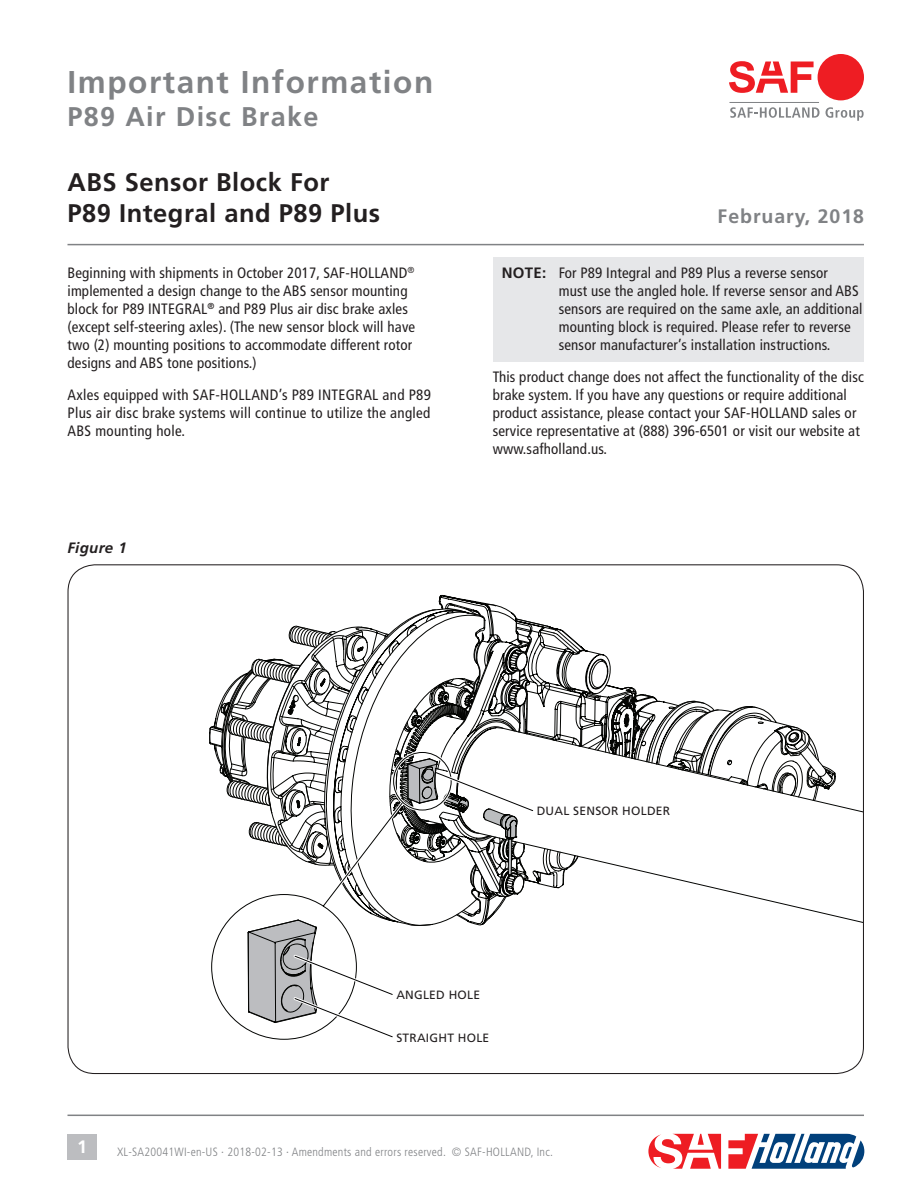
<style>
.page{position:relative;width:918px;height:1188px;background:#fff}
.page>*{position:absolute;margin:0;border:0;box-sizing:border-box;transform-origin:0 0}
._4_Product_Line{font:700 31.5px "Frutiger LT Std";letter-spacing:.05em;color:#808285}
._4_Product_Line-2{font:700 27px "Frutiger LT Std";letter-spacing:.05em;color:#808285}
._5_Document_Title{font:700 25.5px/30.6px "Frutiger LT Std";letter-spacing:.02em;color:#231f20}
._4_Product_Line-3{font:700 19.5px "Frutiger LT Std";letter-spacing:.05em;color:#808285}
._15_Graphic_Callouts{font:700 18px "Frutiger LT Std";color:#fff}
._9_Body_Copy{font:condensed 15px/18px "Frutiger LT Std";letter-spacing:.01em;color:#231f20}
._10_Notes_Copy{font:condensed 15px/18px "Frutiger LT Std";letter-spacing:.01em;color:#231f20}
._15_Figure_Number_Ab{font:italic 700 15px "Frutiger LT Std";letter-spacing:.02em;color:#231f20}
._1_Foot_Doc_Number_D{font:300 condensed 12px "Frutiger LT Std";letter-spacing:.02em;color:#808285}
._16_Graphic_Callouts{font:12px "Frutiger LT Std";letter-spacing:.02em;color:#231f20}
.s1{font-weight:700;font-stretch:normal}
</style>
<div class="page">
<div style="left:493px;top:258px;width:370px;height:104px;background:#e6e7e9"></div>
<svg style="left:730px;top:107px;width:90px;height:11px"></svg>
<svg style="left:826px;top:107px;width:38px;height:14px"></svg>
<hr style="left:729px;top:102px;width:90px;height:1px;background:#808285">
<div style="left:818px;top:54px;width:46px;height:46px;background:#ee1d23;border-radius:50%"></div>
<svg style="left:729px;top:61px;width:85px;height:32px"></svg>
<hr style="left:68px;top:244px;width:796px;height:1px;background:#808285">
<hr style="left:68px;top:1115px;width:796px;height:1px;background:#808285">
<svg style="left:648px;top:1133px;width:216px;height:36px"></svg>
<div style="left:68px;top:1134px;width:29px;height:25px;background:#bcbdc0"></div>
<svg style="left:209px;top:594px;width:627px;height:480px"></svg>
<p class="_4_Product_Line" style="left:68px;top:64px;width:367px">Important Information</p>
<p class="_4_Product_Line-2" style="left:68px;top:100px;width:253px">P89 Air Disc Brake</p>
<p class="_5_Document_Title" style="left:67px;top:167px;width:314px">ABS Sensor Block For<br>P89 Integral and P89 Plus</p>
<p class="_9_Body_Copy" style="left:68px;top:264px;width:349px">Beginning with shipments in October 2017, SAF-HOLLAND<sup>® </sup>implemented a design change to the ABS sensor mounting block for P89 INTEGRAL<sup>®</sup> and P89 Plus air disc brake axles (except self-steering axles). (The new sensor block will have two (2) mounting positions to accommodate different rotor designs and ABS tone positions.)</p>
<p class="_9_Body_Copy" style="left:68px;top:386px;width:365px;text-align:justify">Axles equipped with SAF-HOLLAND’s P89 INTEGRAL and P89<br>Plus air disc brake systems will continue to utilize the angled ABS mounting hole.</p>
<p class="_15_Figure_Number_Ab" style="left:68px;top:539px;width:61px">Figure 1</p>
<p class="_4_Product_Line-3" style="left:718px;top:204px;width:148px">February, 2018</p>
<p class="_10_Notes_Copy" style="left:559px;top:264px;width:305px;text-indent:-57px"><span class="s1">NOTE:</span> For P89 Integral and P89 Plus a reverse sensor<br>must use the angled hole. If reverse sensor and ABS sensors are required on the same axle, an additional mounting block is required. Please refer to reverse sensor manufacturer’s installation instructions.</p>
<p class="_9_Body_Copy" style="left:493px;top:368px;width:373px">This product change does not affect the functionality of the disc brake system. If you have any questions or require additional product assistance, please contact your SAF-HOLLAND sales or service representative at (888) 396-6501 or visit our website at www.safholland.us.</p>
<p class="_16_Graphic_Callouts" style="left:537px;top:804px;width:135px">DUAL SENSOR HOLDER</p>
<p class="_16_Graphic_Callouts" style="left:396px;top:988px;width:85px">ANGLED HOLE</p>
<p class="_16_Graphic_Callouts" style="left:396px;top:1031px;width:94px">STRAIGHT HOLE</p>
<p class="_15_Graphic_Callouts" style="left:77px;top:1137px;width:12px">1</p>
<p class="_1_Foot_Doc_Number_D" style="left:117px;top:1145px;width:437px">XL-SA20041WI-en-US · 2018-02-13 · Amendments and errors reserved. © SAF-HOLLAND, Inc.</p>
</div>
